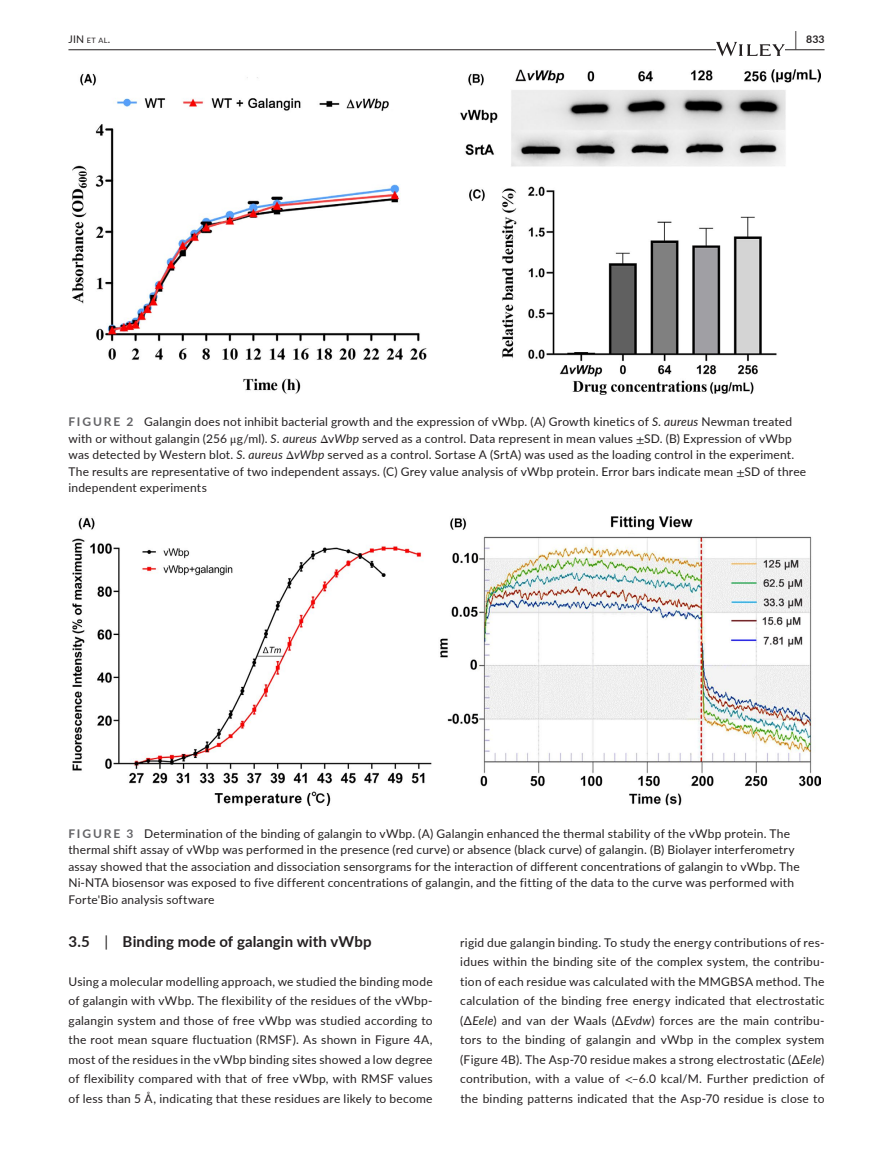
<style>
.page{position:relative;width:893px;height:1174px;background:#fff}
.page>*{position:absolute;margin:0;border:0;box-sizing:border-box;transform-origin:0 0}
.t1{font:700 15px "Lato";letter-spacing:.01em;color:#231f20}
.t2{font:12px/19.5px "Lato";letter-spacing:.015em;color:#231f20;text-align:justify}
.t3{font:10.5px "Lato";color:#231f20}
.t4{font:700 10.5px "Lato";color:#231f20}
.s1{font-size:7.35px}
.s2{font-size:19.5px}
.s3{font-weight:700;color:#636366}
.s4{font-style:italic}
.s5{font-family:"STIX"}
.s6{font-weight:400}
</style>
<div class="page">
<hr style="left:68px;top:49px;width:756px;height:1px;background:#231f20">
<svg style="left:716px;top:42px;width:69px;height:14px"></svg>
<img style="left:72px;top:69px;width:749px;height:325px">
<img style="left:72px;top:516px;width:749px;height:289px">
<p class="t3" style="left:68px;top:31px;width:43px">JIN <span class="s1">et al</span>.</p>
<p class="t4" style="left:795px;top:31px;width:31px"><span class="s2">|</span> 833</p>
<p class="t2" style="left:68px;top:413px;width:739px;line-height:16.5px;text-align:left"><span class="s3">FIGURE 2</span> Galangin does not inhibit bacterial growth and the expression of vWbp. (A) Growth kinetics of <span class="s4">S</span>. <span class="s4">aureus</span> Newman treated with or without galangin (256 <span class="s5">μ</span>g/ml). <span class="s4">S</span>. <span class="s4">aureus</span> <span class="s5">Δ</span>v<span class="s4">Wbp</span> served as a control. Data represent in mean values <span class="s5">±</span>SD. (B) Expression of vWbp was detected by Western blot. <span class="s4">S</span>. <span class="s4">aureus</span> <span class="s5">Δ</span><span class="s4">vWbp</span> served as a control. Sortase A (SrtA) was used as the loading control in the experiment.<br>The results are representative of two independent assays. (C) Grey value analysis of vWbp protein. Error bars indicate mean <span class="s5">±</span>SD of three independent experiments</p>
<p class="t2" style="left:68px;top:824px;width:733px;line-height:16.5px;text-align:left"><span class="s3">FIGURE 3</span> Determination of the binding of galangin to vWbp. (A) Galangin enhanced the thermal stability of the vWbp protein. The thermal shift assay of vWbp was performed in the presence (red curve) or absence (black curve) of galangin. (B) Biolayer interferometry assay showed that the association and dissociation sensorgrams for the interaction of different concentrations of galangin to vWbp. The Ni-NTA biosensor was exposed to five different concentrations of galangin, and the fitting of the data to the curve was performed with Forte'Bio analysis software</p>
<p class="t1" style="left:68px;top:930px;width:305px">3.5 <span class="s6">|</span> Binding mode of galangin with vWbp</p>
<p class="t2" style="left:68px;top:971px;width:366px">Using a molecular modelling approach, we studied the binding mode of galangin with vWbp. The flexibility of the residues of the vWbp&shy;galangin system and those of free vWbp was studied according to the root mean square fluctuation (RMSF). As shown in Figure 4A, most of the residues in the vWbp binding sites showed a low degree of flexibility compared with that of free vWbp, with RMSF values of less than 5 Å, indicating that these residues are likely to become</p>
<p class="t2" style="left:460px;top:932px;width:366px">rigid due galangin binding. To study the energy contributions of res&shy;idues within the binding site of the complex system, the contribu&shy;tion of each residue was calculated with the MMGBSA method. The calculation of the binding free energy indicated that electrostatic (∆<span class="s4">Eele</span>) and van der Waals (∆<span class="s4">Evdw</span>) forces are the main contribu&shy;tors to the binding of galangin and vWbp in the complex system (Figure 4B). The Asp-70 residue makes a strong electrostatic (∆<span class="s4">Eele</span>) contribution, with a value of <span class="s5">&lt;</span>–6.0 kcal/M. Further prediction of the binding patterns indicated that the Asp-70 residue is close to</p>
</div>
